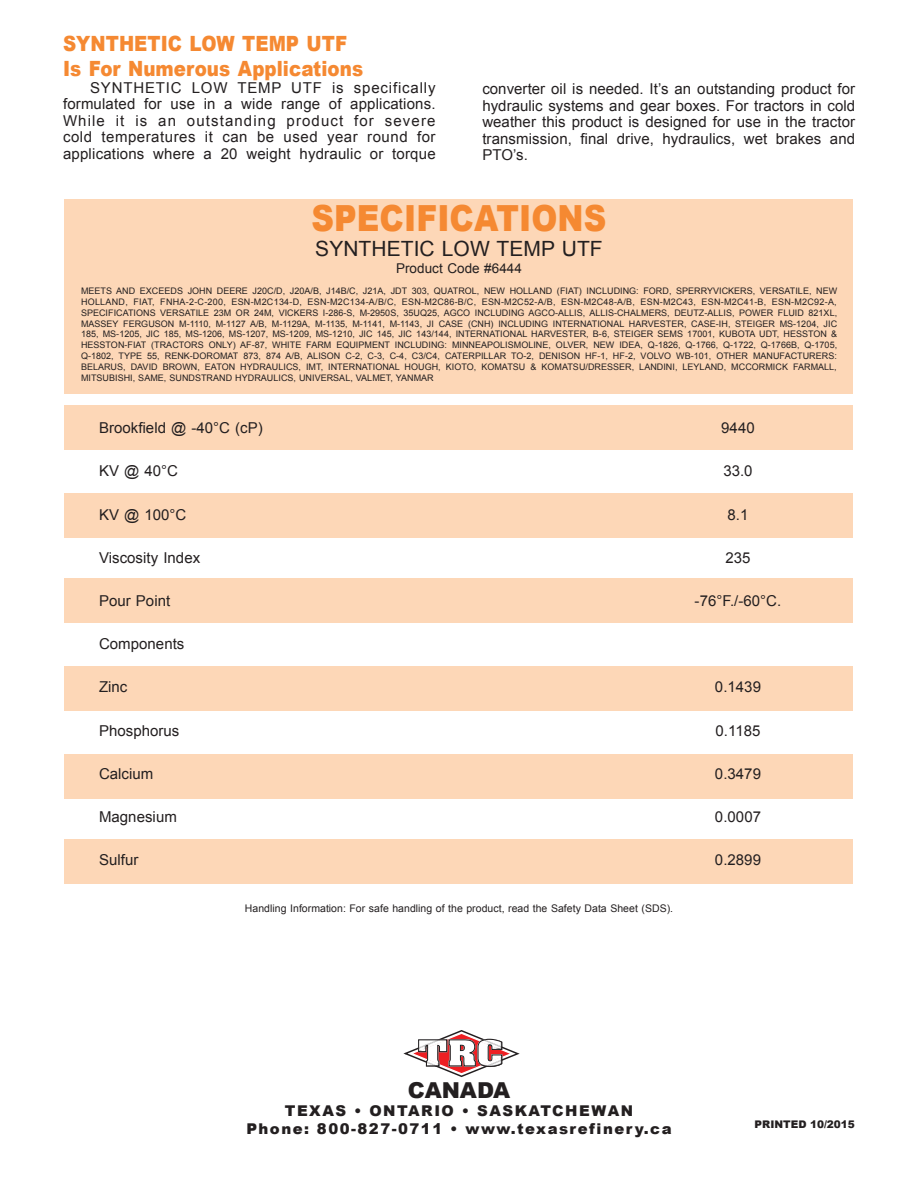
<style>
.page{position:relative;width:918px;height:1188px;background:#fff}
.page>*{position:absolute;margin:0;border:0;box-sizing:border-box;transform-origin:0 0}
.specs{font:900 36px "Arial";letter-spacing:.005em;color:#f58932;scale:.87 1}
.t1{font:900 21.9px "Arial";color:#231f20}
.Headline2{font:900 21px "Arial";letter-spacing:.005em;color:#f58932;scale:.87 1}
.Headline{font:900 21px "Arial";letter-spacing:.005em;color:#f58932;scale:.87 1}
.Product_Name{font:21px "Arial";letter-spacing:.005em;color:#231f20}
.Body_text{font:15px/16.5px "Arial";letter-spacing:.01em;color:#231f20;text-align:justify}
.Spec2{font:15px "Arial";letter-spacing:.005em;color:#231f20}
.t2{font:900 14.85px "Arial";letter-spacing:.1em;color:#231f20}
.product{font:13.5px "Arial";letter-spacing:.005em;color:#231f20}
.Spec2-2{font:10.5px "Arial";letter-spacing:.005em;color:#231f20}
.t3{font:900 10.5px "Arial";color:#231f20}
.product-2{font:9px/10.8px "Arial";letter-spacing:.005em;color:#231f20;text-align:justify}
</style>
<div class="page">
<div style="left:65px;top:200px;width:788px;height:194px;background:#fdd7b7"></div>
<div style="left:65px;top:405px;width:788px;height:45px;background:#fdd7b7"></div>
<div style="left:65px;top:493px;width:788px;height:45px;background:#fdd7b7"></div>
<div style="left:65px;top:578px;width:788px;height:45px;background:#fdd7b7"></div>
<div style="left:65px;top:666px;width:788px;height:45px;background:#fdd7b7"></div>
<div style="left:65px;top:754px;width:788px;height:45px;background:#fdd7b7"></div>
<div style="left:65px;top:839px;width:788px;height:45px;background:#fdd7b7"></div>
<svg style="left:403px;top:1030px;width:117px;height:47px"></svg>
<p class="Headline" style="left:63px;top:28px;width:328px">SYNTHETIC LOW TEMP UTF</p>
<p class="Headline2" style="left:63px;top:53px;width:347px">Is For Numerous Applications</p>
<p class="Body_text" style="left:63px;top:79px;width:374px;text-indent:27px">SYNTHETIC LOW TEMP UTF is specifically formulated for use in a wide range of applications.<br>While it is an outstanding product for severe cold temperatures it can be used year round for applications where a 20 weight hydraulic or torque</p>
<p class="Body_text" style="left:482px;top:81px;width:374px">converter oil is needed. It’s an outstanding product for hydraulic systems and gear boxes. For tractors in cold weather this product is designed for use in the tractor transmission, final drive, hydraulics, wet brakes and PTO’s.</p>
<p class="specs" style="left:311px;top:192px;width:340px">SPECIFICATIONS</p>
<p class="Product_Name" style="left:315px;top:235px;width:289px">SYNTHETIC LOW TEMP UTF</p>
<p class="product" style="left:396px;top:259px;width:127px">Product Code #6444</p>
<p class="product-2" style="left:81px;top:286px;width:758px">MEETS AND EXCEEDS JOHN DEERE J20C/D, J20A/B, J14B/C, J21A, JDT 303, QUATROL, NEW HOLLAND (FIAT) INCLUDING: FORD, SPERRYVICKERS, VERSATILE, NEW HOLLAND, FIAT, FNHA-2-C-200, ESN-M2C134-D, ESN-M2C134-A/B/C, ESN-M2C86-B/C, ESN-M2C52-A/B, ESN-M2C48-A/B, ESN-M2C43, ESN-M2C41-B, ESN-M2C92-A, SPECIFICATIONS VERSATILE 23M OR 24M, VICKERS I-286-S, M-2950S, 35UQ25, AGCO INCLUDING AGCO-ALLIS, ALLIS-CHALMERS, DEUTZ-ALLIS, POWER FLUID 821XL, MASSEY FERGUSON M-1110, M-1127 A/B, M-1129A, M-1135, M-1141, M-1143, JI CASE (CNH) INCLUDING INTERNATIONAL HARVESTER, CASE-IH, STEIGER MS-1204, JIC 185, MS-1205, JIC 185, MS-1206, MS-1207, MS-1209, MS-1210, JIC 145, JIC 143/144, INTERNATIONAL HARVESTER, B-6, STEIGER SEMS 17001, KUBOTA UDT, HESSTON &amp; HESSTON-FIAT (TRACTORS ONLY) AF-87, WHITE FARM EQUIPMENT INCLUDING: MINNEAPOLISMOLINE, OLVER, NEW IDEA, Q-1826, Q-1766, Q-1722, Q-1766B, Q-1705, Q-1802, TYPE 55, RENK-DOROMAT 873, 874 A/B, ALISON C-2, C-3, C-4, C3/C4, CATERPILLAR TO-2, DENISON HF-1, HF-2, VOLVO WB-101, OTHER MANUFACTURERS:<br>BELARUS, DAVID BROWN, EATON HYDRAULICS, IMT, INTERNATIONAL HOUGH, KIOTO, KOMATSU &amp; KOMATSU/DRESSER, LANDINI, LEYLAND, MCCORMICK FARMALL, MITSUBISHI, SAME, SUNDSTRAND HYDRAULICS, UNIVERSAL, VALMET, YANMAR</p>
<p class="Spec2" style="left:99px;top:418px;width:165px">Brookfield @ -40°C (cP)</p>
<p class="Spec2" style="left:721px;top:418px;width:35px">9440</p>
<p class="Spec2" style="left:99px;top:461px;width:81px">KV @ 40°C</p>
<p class="Spec2" style="left:723px;top:461px;width:31px">33.0</p>
<p class="Spec2" style="left:99px;top:504px;width:89px">KV @ 100°C</p>
<p class="Spec2" style="left:728px;top:504px;width:22px">8.1</p>
<p class="Spec2" style="left:99px;top:548px;width:103px">Viscosity Index</p>
<p class="Spec2" style="left:725px;top:548px;width:27px">235</p>
<p class="Spec2" style="left:99px;top:591px;width:73px">Pour Point</p>
<p class="Spec2" style="left:695px;top:591px;width:88px">-76°F./-60°C.</p>
<p class="Spec2" style="left:99px;top:634px;width:87px">Components</p>
<p class="Spec2" style="left:99px;top:677px;width:30px">Zinc</p>
<p class="Spec2" style="left:715px;top:677px;width:48px">0.1439</p>
<p class="Spec2" style="left:99px;top:720px;width:82px">Phosphorus</p>
<p class="Spec2" style="left:716px;top:720px;width:46px">0.1185</p>
<p class="Spec2" style="left:99px;top:764px;width:56px">Calcium</p>
<p class="Spec2" style="left:715px;top:764px;width:48px">0.3479</p>
<p class="Spec2" style="left:99px;top:807px;width:79px">Magnesium</p>
<p class="Spec2" style="left:715px;top:807px;width:48px">0.0007</p>
<p class="Spec2" style="left:99px;top:850px;width:41px">Sulfur</p>
<p class="Spec2" style="left:715px;top:850px;width:48px">0.2899</p>
<p class="Spec2-2" style="left:245px;top:901px;width:430px">Handling Information: For safe handling of the product, read the Safety Data Sheet (SDS).</p>
<p class="t1" style="left:408px;top:1074px;width:104px">CANADA</p>
<p class="t2" style="left:285px;top:1100px;width:350px">TEXAS • ONTARIO • SASKATCHEWAN</p>
<p class="t2" style="left:246px;top:1118px;width:427px">Phone: 800-827-0711 • www.texasrefinery.ca</p>
<p class="t3" style="left:755px;top:1117px;width:102px">PRINTED 10/2015</p>
</div>
